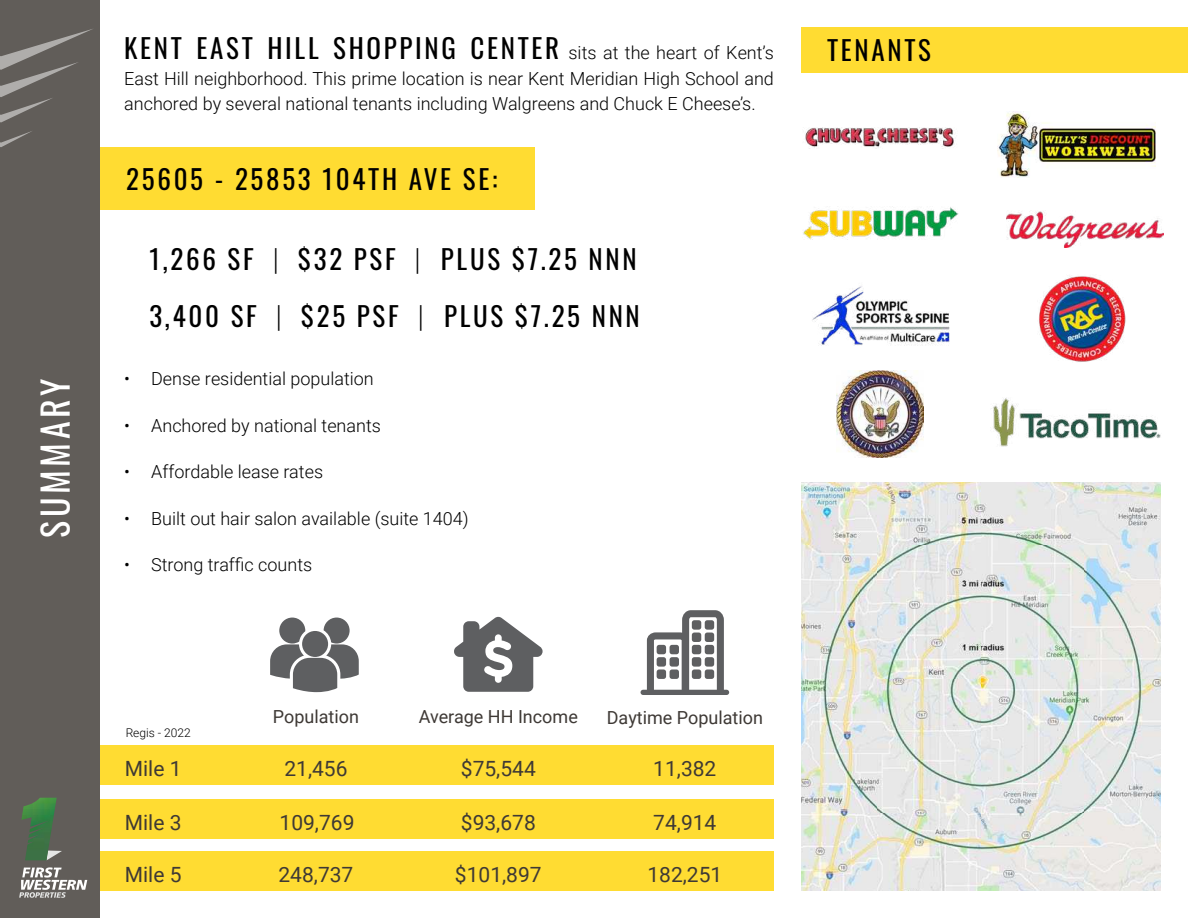
<style>
.page{position:relative;width:1188px;height:918px;background:#fff}
.page>*{position:absolute;margin:0;border:0;box-sizing:border-box;transform-origin:0 0}
.t1{font:36px "Oswald";letter-spacing:.1em;color:#fff}
.t2{font:27px "Oswald";letter-spacing:.1em;color:#000}
.t3{font:21px "Roboto";color:#3e3935}
.t4{font:300 18px/25.5px "Roboto";color:#000}
.t5{font:18px "Roboto";color:#3e3935}
.t6{font:300 12px "Roboto";color:#000}
.s1{font-family:"Roboto";font-weight:300;font-size:18px}
.s2{font-weight:200}
</style>
<div class="page">
<div style="left:801px;top:27px;width:387px;height:45px;background:#ffdc32"></div>
<div style="left:100px;top:147px;width:435px;height:63px;background:#ffdc32"></div>
<div style="left:89px;top:799px;width:685px;height:39px;background:#ffdc32"></div>
<div style="left:89px;top:851px;width:685px;height:40px;background:#ffdc32"></div>
<div style="left:89px;top:745px;width:685px;height:39px;background:#ffdc32"></div>
<svg style="left:641px;top:610px;width:88px;height:85px"></svg>
<div style="left:692px;top:620px;width:9px;height:10px;background:#5e5f61;border-radius:3px"></div>
<div style="left:692px;top:633px;width:9px;height:9px;background:#5e5f61;border-radius:3px"></div>
<div style="left:692px;top:645px;width:9px;height:9px;background:#5e5f61;border-radius:3px"></div>
<div style="left:705px;top:620px;width:9px;height:10px;background:#5e5f61;border-radius:3px"></div>
<div style="left:705px;top:633px;width:9px;height:9px;background:#5e5f61;border-radius:3px"></div>
<div style="left:705px;top:645px;width:9px;height:9px;background:#5e5f61;border-radius:3px"></div>
<div style="left:692px;top:657px;width:9px;height:10px;background:#5e5f61;border-radius:3px"></div>
<div style="left:692px;top:669px;width:9px;height:10px;background:#5e5f61;border-radius:3px"></div>
<div style="left:705px;top:657px;width:9px;height:10px;background:#5e5f61;border-radius:3px"></div>
<div style="left:705px;top:669px;width:9px;height:10px;background:#5e5f61;border-radius:3px"></div>
<div style="left:657px;top:645px;width:9px;height:9px;background:#5e5f61;border-radius:3px"></div>
<div style="left:670px;top:645px;width:9px;height:9px;background:#5e5f61;border-radius:3px"></div>
<div style="left:657px;top:657px;width:9px;height:10px;background:#5e5f61;border-radius:3px"></div>
<div style="left:657px;top:669px;width:9px;height:10px;background:#5e5f61;border-radius:3px"></div>
<div style="left:670px;top:657px;width:9px;height:10px;background:#5e5f61;border-radius:3px"></div>
<div style="left:670px;top:669px;width:9px;height:10px;background:#5e5f61;border-radius:3px"></div>
<svg style="left:454px;top:617px;width:89px;height:75px"></svg>
<svg style="left:270px;top:618px;width:89px;height:74px"></svg>
<img style="left:805px;top:128px;width:149px;height:21px">
<img style="left:803px;top:206px;width:156px;height:34px">
<img style="left:1006px;top:211px;width:157px;height:36px">
<img style="left:837px;top:371px;width:86px;height:86px">
<img style="left:993px;top:398px;width:168px;height:48px">
<img style="left:1039px;top:276px;width:87px;height:86px">
<img style="left:812px;top:286px;width:138px;height:60px">
<img style="left:997px;top:111px;width:159px;height:67px">
<div style="left:0;top:0;width:100px;height:918px;background:#615d59"></div>
<svg style="left:19px;top:867px;width:68px;height:31px"></svg>
<svg style="left:57px;top:850px;width:5px;height:4px"></svg>
<img style="left:21px;top:798px;width:36px;height:62px">
<svg style="left:0;top:29px;width:93px;height:94px"></svg>
<svg style="left:0;top:131px;width:32px;height:16px"></svg>
<img style="left:801px;top:482px;width:360px;height:409px">
<h1 class="t1" style="left:23px;top:538px;width:161px;rotate:-90deg">SUMMARY</h1>
<h2 class="t2" style="left:124px;top:24px;width:651px">KENT EAST HILL SHOPPING CENTER <span class="s1">sits at the heart of Kent’s</span></h2>
<p class="t4" style="left:124px;top:65px;width:651px">East Hill neighborhood. This prime location is near Kent Meridian High School and anchored by several national tenants including Walgreens and Chuck E Cheese’s.</p>
<h2 class="t2" style="left:126px;top:155px;width:373px">25605 - 25853 104TH AVE SE:</h2>
<h2 class="t2" style="left:149px;top:235px;width:489px">1,266 SF <span class="s2">|</span> $32 PSF <span class="s2">|</span> PLUS $7.25 NNN</h2>
<h2 class="t2" style="left:149px;top:292px;width:492px">3,400 SF <span class="s2">|</span> $25 PSF <span class="s2">|</span> PLUS $7.25 NNN</h2>
<p class="t4" style="left:124px;top:365px;width:251px">• Dense residential population</p>
<p class="t4" style="left:124px;top:412px;width:258px">• Anchored by national tenants</p>
<p class="t4" style="left:124px;top:458px;width:200px">• Affordable lease rates</p>
<p class="t4" style="left:124px;top:505px;width:346px">• Built out hair salon available (suite 1404)</p>
<p class="t4" style="left:124px;top:551px;width:190px">• Strong traffic counts</p>
<p class="t6" style="left:126px;top:724px;width:67px">Regis - 2022</p>
<p class="t3" style="left:125px;top:753px;width:58px">Mile 1</p>
<p class="t3" style="left:125px;top:808px;width:58px">Mile 3</p>
<p class="t3" style="left:125px;top:860px;width:58px">Mile 5</p>
<p class="t5" style="left:273px;top:704px;width:88px">Population</p>
<p class="t5" style="left:419px;top:704px;width:161px">Average HH Income</p>
<p class="t5" style="left:607px;top:705px;width:158px">Daytime Population</p>
<p class="t3" style="left:284px;top:753px;width:65px">21,456</p>
<p class="t3" style="left:461px;top:753px;width:76px">$75,544</p>
<p class="t3" style="left:653px;top:753px;width:65px">11,382</p>
<p class="t3" style="left:280px;top:808px;width:76px">109,769</p>
<p class="t3" style="left:461px;top:808px;width:76px">$93,678</p>
<p class="t3" style="left:653px;top:808px;width:65px">74,914</p>
<p class="t3" style="left:278px;top:860px;width:76px">248,737</p>
<p class="t3" style="left:455px;top:860px;width:88px">$101,897</p>
<p class="t3" style="left:647px;top:860px;width:76px">182,251</p>
<h2 class="t2" style="left:827px;top:26px;width:106px">TENANTS</h2>
</div>
